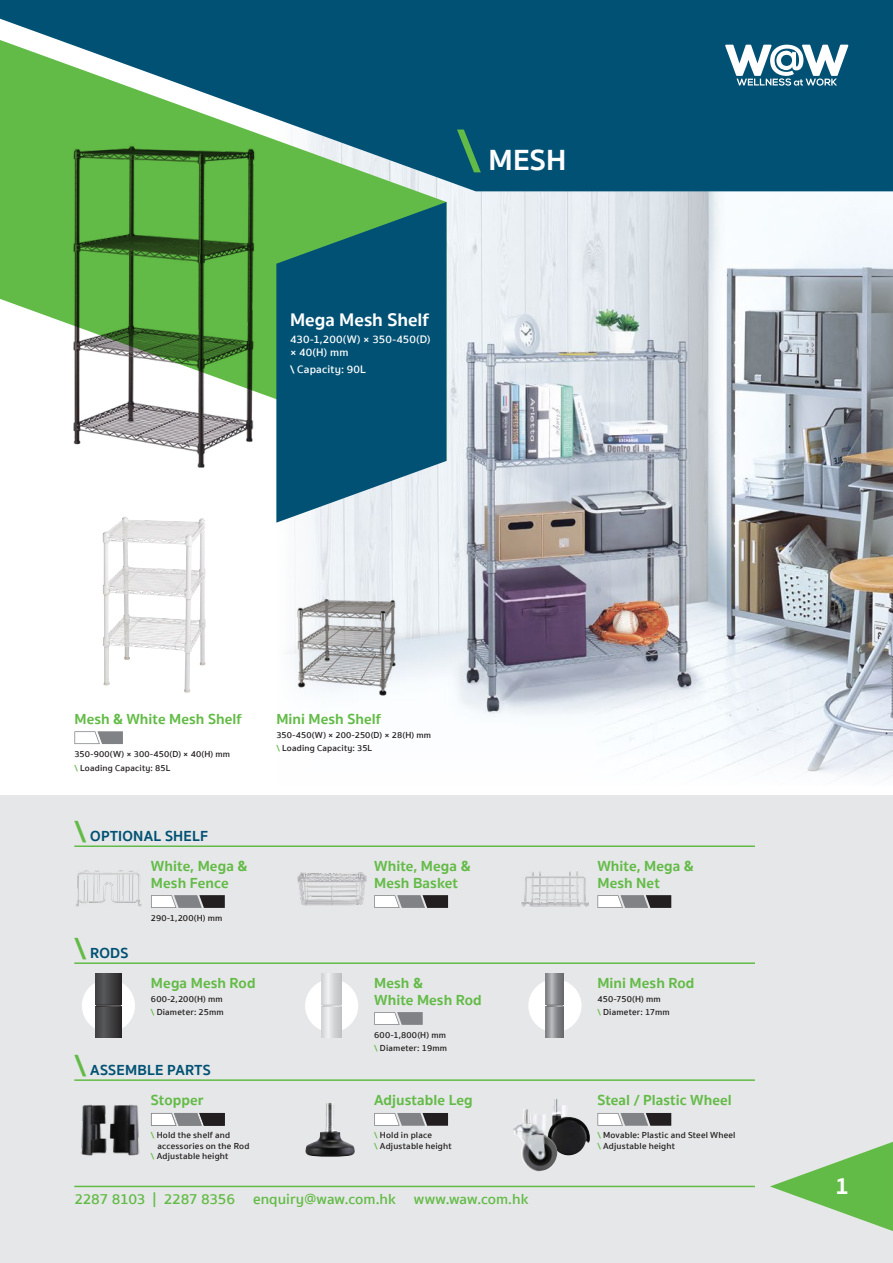
<style>
.page{position:relative;width:893px;height:1263px;background:#fff}
.page>*{position:absolute;margin:0;border:0;box-sizing:border-box;transform-origin:0 0}
.t1{font:700 30px "Sukhumvit Set";color:#fff}
.t2{font:700 24px "Sukhumvit Set";color:#fff}
.t3{font:700 18.75px "Sukhumvit Set";letter-spacing:-.005em;color:#fff}
.t4{font:700 15px/16.5px "Sukhumvit Set";letter-spacing:.005em;color:#62bb46}
.t5{font:600 15px "Sukhumvit Set";color:#62bb46}
.t6{font:700 15px "Sukhumvit Set";letter-spacing:.015em;color:#005174}
.t7{font:600 11.25px/13.2px "Sukhumvit Set";letter-spacing:.01em;color:#fff}
.t8{font:600 9px/13.5px "Sukhumvit Set";letter-spacing:.02em;color:#231f20}
.s1{font-size:60px;color:#62bb46}
.s2{font-weight:700}
.s3{font-weight:700;color:#62bb46}
.s4{font-size:30px;color:#62bb46}
</style>
<div class="page">
<img style="left:340px;top:191px;width:553px;height:540px">
<svg style="left:605px;top:731px;width:288px;height:50px"></svg>
<div style="left:276px;top:0;width:64px;height:1231px;background:linear-gradient(to right,#fefefe,#f5f7fa)"></div>
<div style="left:0;top:795px;width:893px;height:468px;background:#e6e7e8"></div>
<svg style="left:0;top:191px;width:446px;height:208px;fill:#62bb46"></svg>
<svg style="left:0;top:0;width:893px;height:191px;background:#1d6a75"></svg>
<svg style="left:725px;top:45px;width:123px;height:41px"></svg>
<hr style="left:74px;top:1186px;width:681px;height:1px;background:#62bb46">
<svg style="left:770px;top:1142px;width:123px;height:89px"></svg>
<svg style="left:276px;top:202px;width:170px;height:321px;background:#206a7c"></svg>
<img style="left:295px;top:598px;width:101px;height:98px">
<img style="left:102px;top:517px;width:104px;height:176px">
<img style="left:71px;top:143px;width:185px;height:325px">
<hr style="left:74px;top:1079px;width:681px;height:2px;background:#62bb46">
<hr style="left:74px;top:962px;width:681px;height:2px;background:#62bb46">
<hr style="left:74px;top:845px;width:681px;height:2px;background:#62bb46">
<svg style="left:74px;top:731px;width:49px;height:13px"></svg>
<svg style="left:374px;top:1113px;width:74px;height:13px"></svg>
<svg style="left:597px;top:1113px;width:74px;height:13px"></svg>
<img style="left:305px;top:1102px;width:50px;height:54px">
<img style="left:81px;top:1104px;width:58px;height:52px">
<img style="left:554px;top:1098px;width:36px;height:57px">
<div style="left:82px;top:979px;width:53px;height:53px;background:#fff;border-radius:50%"></div>
<div style="left:305px;top:979px;width:53px;height:53px;background:#fff;border-radius:50%"></div>
<div style="left:528px;top:979px;width:53px;height:53px;background:#fff;border-radius:50%"></div>
<svg style="left:374px;top:1012px;width:49px;height:13px"></svg>
<svg style="left:95px;top:974px;width:27px;height:31px"></svg>
<svg style="left:95px;top:1007px;width:27px;height:30px"></svg>
<svg style="left:95px;top:1005px;width:27px;height:2px"></svg>
<svg style="left:322px;top:974px;width:20px;height:31px"></svg>
<svg style="left:322px;top:1007px;width:20px;height:30px"></svg>
<svg style="left:322px;top:1005px;width:20px;height:2px"></svg>
<svg style="left:546px;top:974px;width:18px;height:31px"></svg>
<svg style="left:546px;top:1007px;width:18px;height:30px"></svg>
<svg style="left:546px;top:1005px;width:18px;height:2px"></svg>
<img style="left:297px;top:872px;width:69px;height:33px">
<img style="left:76px;top:871px;width:65px;height:36px">
<img style="left:522px;top:871px;width:66px;height:35px">
<svg style="left:151px;top:1113px;width:74px;height:13px"></svg>
<svg style="left:151px;top:895px;width:74px;height:13px"></svg>
<svg style="left:374px;top:895px;width:74px;height:13px"></svg>
<svg style="left:597px;top:895px;width:74px;height:13px"></svg>
<img style="left:513px;top:1109px;width:45px;height:63px">
<h1 class="t1" style="left:457px;top:137px;width:111px"><span class="s1">\</span> MESH</h1>
<h3 class="t3" style="left:290px;top:305px;width:141px">Mega Mesh Shelf</h3>
<p class="t7" style="left:290px;top:333px;width:142px">430-1,200(W) × 350-450(D) × 40(H) mm</p>
<p class="t7" style="left:290px;top:363px;width:77px"><span class="s2">\</span> Capacity: 90L</p>
<h3 class="t4" style="left:74px;top:711px;width:169px">Mesh &amp; White Mesh Shelf</h3>
<p class="t8" style="left:74px;top:748px;width:157px">350-900(W) × 300-450(D) × 40(H) mm <span class="s3">\</span> Loading Capacity: 85L</p>
<h3 class="t6" style="left:74px;top:824px;width:135px"><span class="s4">\</span> OPTIONAL SHELF</h3>
<h3 class="t6" style="left:74px;top:941px;width:56px"><span class="s4">\</span> RODS</h3>
<h3 class="t4" style="left:151px;top:858px;width:98px">White, Mega &amp;<br>Mesh Fence</h3>
<p class="t8" style="left:151px;top:911px;width:73px">290-1,200(H) mm</p>
<h3 class="t4" style="left:151px;top:975px;width:106px">Mega Mesh Rod</h3>
<p class="t8" style="left:151px;top:992px;width:74px">600-2,200(H) mm <span class="s3">\</span> Diameter: 25mm</p>
<h3 class="t6" style="left:74px;top:1058px;width:138px"><span class="s4">\</span> ASSEMBLE PARTS</h3>
<h3 class="t4" style="left:151px;top:1092px;width:54px">Stopper</h3>
<p class="t8" style="left:151px;top:1128px;width:81px"><span class="s3">\</span> Hold the shelf and</p>
<p class="t8" style="left:157px;top:1139px;width:93px">accessories on the Rod</p>
<p class="t8" style="left:151px;top:1149px;width:79px"><span class="s3">\</span> Adjustable height</p>
<h3 class="t4" style="left:276px;top:711px;width:106px">Mini Mesh Shelf</h3>
<p class="t8" style="left:276px;top:728px;width:156px">350-450(W) × 200-250(D) × 28(H) mm <span class="s3">\</span> Loading Capacity: 35L</p>
<h3 class="t4" style="left:374px;top:858px;width:98px">White, Mega &amp;<br>Mesh Basket</h3>
<h3 class="t4" style="left:597px;top:858px;width:98px">White, Mega &amp;<br>Mesh Net</h3>
<h3 class="t4" style="left:374px;top:975px;width:109px">Mesh &amp;<br>White Mesh Rod</h3>
<p class="t8" style="left:374px;top:1028px;width:74px">600-1,800(H) mm <span class="s3">\</span> Diameter: 19mm</p>
<h3 class="t4" style="left:374px;top:1092px;width:100px">Adjustable Leg</h3>
<p class="t8" style="left:374px;top:1130px;width:79px;line-height:10.5px"><span class="s3">\</span> Hold in place<br><span class="s3">\</span> Adjustable height</p>
<h3 class="t4" style="left:597px;top:975px;width:99px">Mini Mesh Rod</h3>
<p class="t8" style="left:597px;top:992px;width:74px">450-750(H) mm<br><span class="s3">\</span> Diameter: 17mm</p>
<h3 class="t4" style="left:597px;top:1092px;width:136px">Steal / Plastic Wheel</h3>
<p class="t8" style="left:597px;top:1130px;width:140px;line-height:10.5px"><span class="s3">\</span> Movable: Plastic and Steel Wheel <span class="s3">\</span> Adjustable height</p>
<h3 class="t5" style="left:74px;top:1188px;width:455px">2287 8103 | 2287 8356 enquiry@waw.com.hk www.waw.com.hk</h3>
<h2 class="t2" style="left:835px;top:1167px;width:16px">1</h2>
</div>
